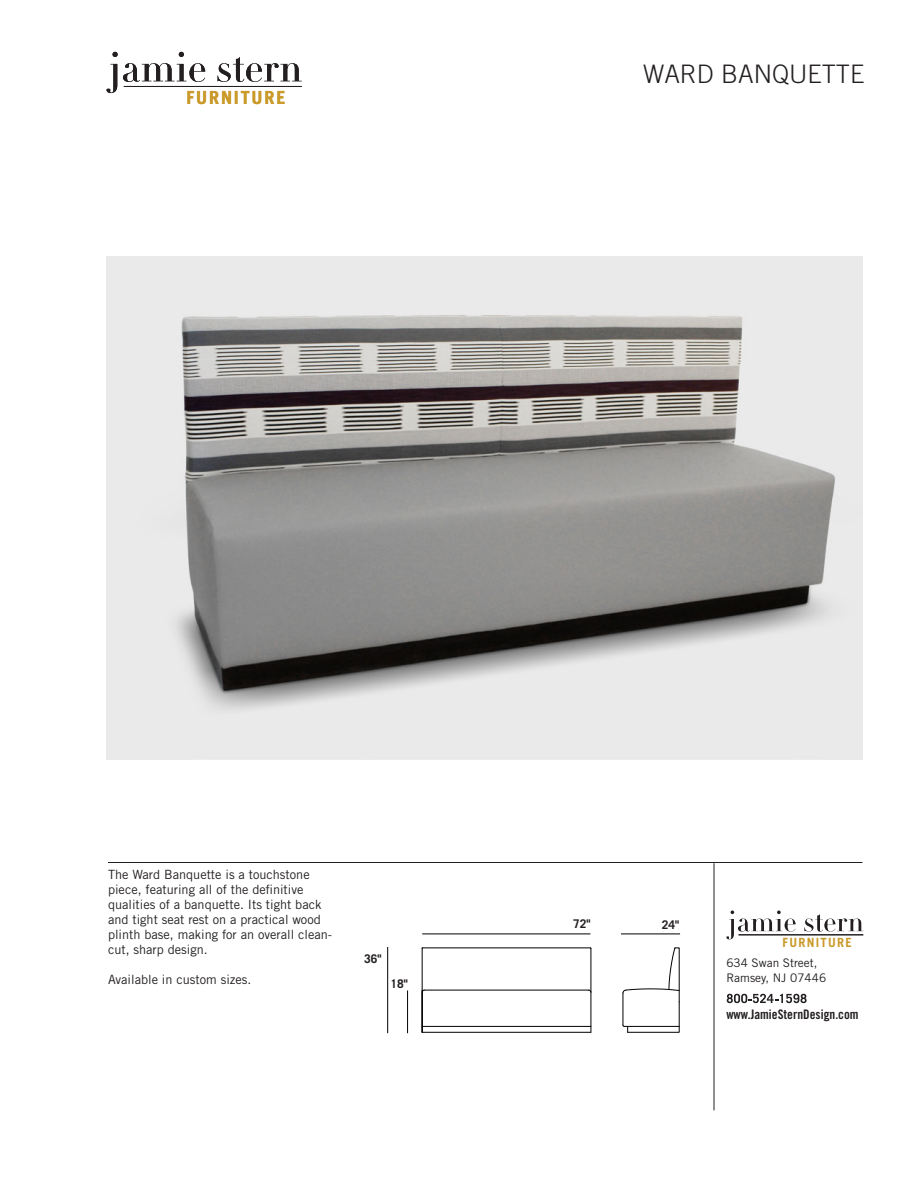
<style>
.page{position:relative;width:918px;height:1188px;background:#fff}
.page>*{position:absolute;margin:0;border:0;box-sizing:border-box;transform-origin:0 0}
.t1{font:300 25.5px "Trade Gothic";color:#231f20}
.t2{font:700 18.15px "Trade Gothic LT Std";letter-spacing:.1em;color:#ca9a2a}
.t3{font:13.2px "Trade Gothic LT Std Bd Cn 20";color:#231f20}
.Text_under_photo{font:12.75px/15px "Trade Gothic";color:#231f20}
.t4{font:700 12.75px "Trade Gothic LT Std";letter-spacing:.1em;color:#ca9a2a}
.t5{font:700 12px "Trade Gothic";color:#231f20}
.t6{font:11.85px/14.2px "Trade Gothic";color:#231f20}
</style>
<div class="page">
<hr style="left:124px;top:86px;width:178px;height:1px;background:#231f20">
<svg style="left:107px;top:52px;width:98px;height:41px"></svg>
<svg style="left:218px;top:57px;width:84px;height:25px"></svg>
<svg style="left:727px;top:994px;width:80px;height:9px"></svg>
<hr style="left:738px;top:934px;width:125px;height:2px;background:#231f20">
<svg style="left:726px;top:911px;width:70px;height:28px"></svg>
<svg style="left:804px;top:914px;width:59px;height:18px"></svg>
<hr style="left:108px;top:862px;width:754px;height:1px;background:#231f20">
<hr style="left:714px;top:863px;width:1px;height:247px;background:#231f20">
<img style="left:106px;top:256px;width:756px;height:503px">
<hr style="left:621px;top:934px;width:59px;height:1px;background:#000">
<hr style="left:422px;top:934px;width:168px;height:1px;background:#000">
<hr style="left:422px;top:948px;width:1px;height:84px;background:#000">
<hr style="left:423px;top:948px;width:167px;height:1px;background:#000">
<hr style="left:422px;top:1026px;width:169px;height:1px;background:#000">
<hr style="left:424px;top:990px;width:165px;height:1px;background:#000">
<svg style="left:622px;top:947px;width:57px;height:86px"></svg>
<hr style="left:591px;top:948px;width:1px;height:84px;background:#000">
<svg style="left:588px;top:989px;width:4px;height:4px"></svg>
<hr style="left:422px;top:1032px;width:169px;height:1px;background:#000">
<hr style="left:387px;top:947px;width:1px;height:86px;background:#000">
<hr style="left:407px;top:990px;width:1px;height:43px;background:#000">
<h2 class="t2" style="left:186px;top:86px;width:100px">FURNITURE</h2>
<p class="t1" style="left:643px;top:58px;width:223px">WARD BANQUETTE</p>
<p class="Text_under_photo" style="left:108px;top:867px;width:226px">The Ward Banquette is a touchstone piece, featuring all of the definitive qualities of a banquette. Its tight back and tight seat rest on a practical wood plinth base, making for an overall clean&shy;cut, sharp design.</p>
<p class="Text_under_photo" style="left:108px;top:972px;width:145px">Available in custom sizes.</p>
<p class="t5" style="left:364px;top:951px;width:19px">36"</p>
<p class="t5" style="left:391px;top:976px;width:19px">18"</p>
<p class="t5" style="left:573px;top:917px;width:19px">72"</p>
<p class="t5" style="left:662px;top:917px;width:19px">24"</p>
<p class="t4" style="left:782px;top:935px;width:71px">FURNITURE</p>
<p class="t6" style="left:726px;top:956px;width:101px">634 Swan Street,<br>Ramsey, NJ 07446</p>
<p class="t3" style="left:726px;top:1006px;width:134px">www.JamieSternDesign.com</p>
</div>
